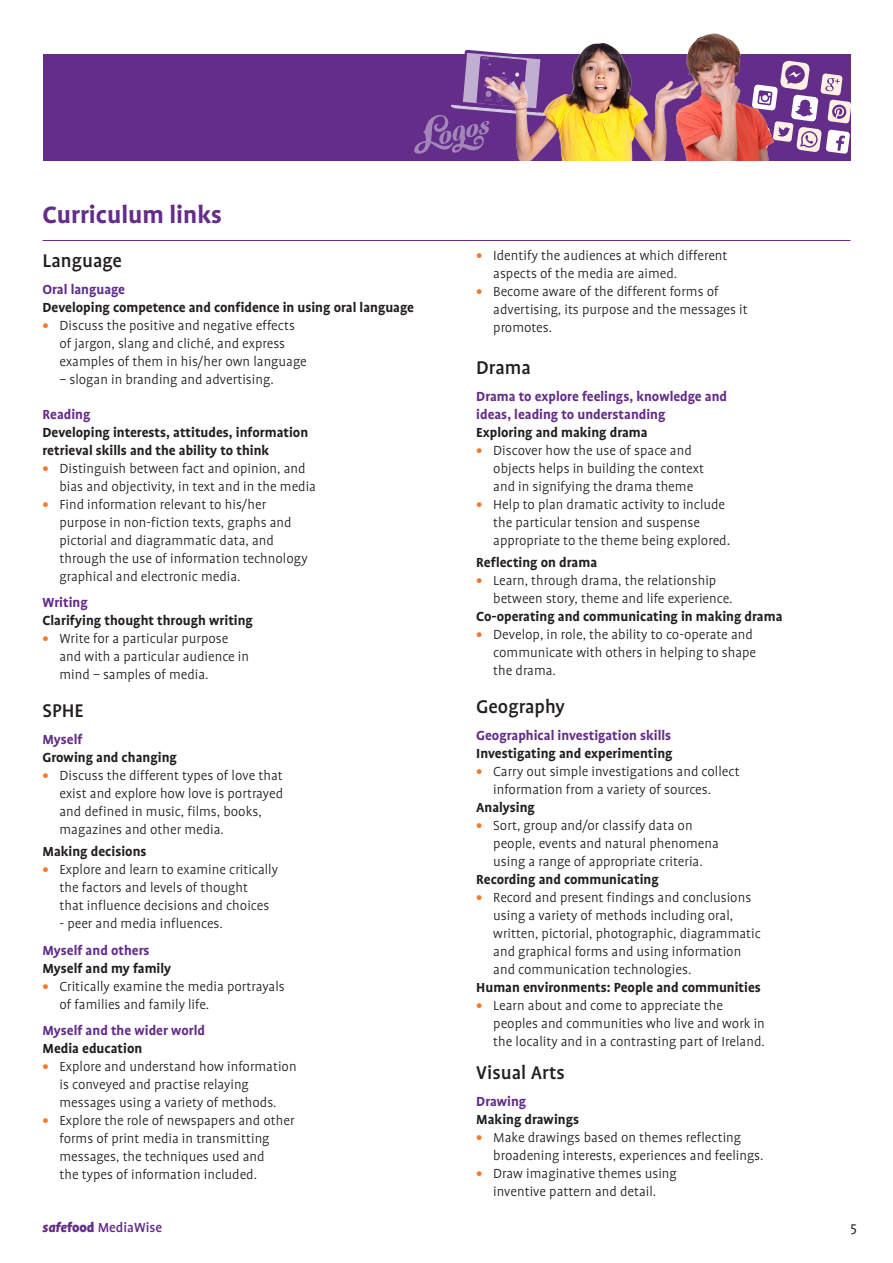
<style>
.page{position:relative;width:893px;height:1263px;background:#fff}
.page>*{position:absolute;margin:0;border:0;box-sizing:border-box;transform-origin:0 0}
.Heading_SF_Purple{font:700 27px "Profile";color:#642d89}
.Curriculum_sub1{font:500 21px "Profile";color:#231f20}
.Curriculum_sub2{font:500 21px "Profile";color:#231f20}
.Bullet{font:500 21px "Profile";color:#231f20}
.t1{font:300 15px/18px "Profile";color:#231f20}
.Curriculum_Sub3{font:700 15px/18px "Profile";color:#231f20}
.Curriculum_sub2-2{font:700 15px/18px "Profile";color:#642d89}
.t2{font:500 15px "Profile";color:#642d89}
.t3{font:15px "Profile";color:#231f20}
.s1{font-weight:700;color:#f47b2a}
.s2{font-weight:900;font-style:italic}
.s3{font-weight:900}
.s4{font-weight:400}
</style>
<div class="page">
<div style="left:43px;top:54px;width:808px;height:106px;background:#642d89"></div>
<svg style="left:414px;top:50px;width:66px;height:104px"></svg>
<img style="left:480px;top:43px;width:189px;height:117px">
<svg style="left:781px;top:60px;width:70px;height:94px"></svg>
<img style="left:669px;top:33px;width:112px;height:127px">
<hr style="left:43px;top:240px;width:807px;height:1px;background:#642d89">
<p class="Heading_SF_Purple" style="left:43px;top:201px;width:181px">Curriculum links</p>
<p class="Curriculum_sub1" style="left:43px;top:250px;width:81px">Language</p>
<p class="Curriculum_sub2-2" style="left:43px;top:280px;width:84px">Oral language</p>
<p class="Curriculum_Sub3" style="left:43px;top:298px;width:373px">Developing competence and confidence in using oral language</p>
<p class="t1" style="left:60px;top:316px;width:249px;text-indent:-17px"><span class="s1">•</span> Discuss the positive and negative effects of jargon, slang and cliché, and express examples of them in his/her own language</p>
<p class="t1" style="left:60px;top:370px;width:216px">– slogan in branding and advertising.</p>
<p class="Curriculum_sub2-2" style="left:43px;top:405px;width:49px">Reading</p>
<p class="Curriculum_Sub3" style="left:43px;top:423px;width:267px">Developing interests, attitudes, information retrieval skills and the ability to think</p>
<p class="t1" style="left:60px;top:459px;width:258px;text-indent:-17px"><span class="s1">•</span> Distinguish between fact and opinion, and bias and objectivity, in text and in the media</p>
<p class="t1" style="left:60px;top:495px;width:250px;text-indent:-17px"><span class="s1">•</span> Find information relevant to his/her purpose in non-fiction texts, graphs and pictorial and diagrammatic data, and through the use of information technology graphical and electronic media.</p>
<p class="Curriculum_sub2-2" style="left:43px;top:594px;width:47px">Writing</p>
<p class="Curriculum_Sub3" style="left:43px;top:612px;width:212px">Clarifying thought through writing</p>
<p class="t1" style="left:60px;top:630px;width:191px;text-indent:-17px"><span class="s1">•</span> Write for a particular purpose and with a particular audience in mind – samples of media.</p>
<p class="Curriculum_sub1" style="left:43px;top:700px;width:43px">SPHE</p>
<p class="Curriculum_sub2-2" style="left:43px;top:730px;width:41px">Myself</p>
<p class="Curriculum_Sub3" style="left:43px;top:748px;width:136px">Growing and changing</p>
<p class="t1" style="left:60px;top:766px;width:225px;text-indent:-17px"><span class="s1">•</span> Discuss the different types of love that exist and explore how love is portrayed and defined in music, films, books, magazines and other media.</p>
<p class="Curriculum_Sub3" style="left:43px;top:842px;width:106px">Making decisions</p>
<p class="t1" style="left:60px;top:861px;width:220px;text-indent:-17px"><span class="s1">•</span> Explore and learn to examine critically the factors and levels of thought<br>that influence decisions and choices</p>
<p class="t1" style="left:60px;top:915px;width:165px">- peer and media influences.</p>
<p class="Curriculum_sub2-2" style="left:43px;top:941px;width:109px">Myself and others</p>
<p class="Curriculum_Sub3" style="left:43px;top:959px;width:130px">Myself and my family</p>
<p class="t1" style="left:60px;top:977px;width:227px;text-indent:-17px"><span class="s1">•</span> Critically examine the media portrayals of families and family life.</p>
<p class="Curriculum_sub2-2" style="left:43px;top:1021px;width:164px">Myself and the wider world</p>
<p class="Curriculum_Sub3" style="left:43px;top:1039px;width:101px">Media education</p>
<p class="t1" style="left:60px;top:1058px;width:239px;text-indent:-17px"><span class="s1">•</span> Explore and understand how information is conveyed and practise relaying messages using a variety of methods.</p>
<p class="t1" style="left:60px;top:1112px;width:236px;text-indent:-17px"><span class="s1">•</span> Explore the role of newspapers and other forms of print media in transmitting messages, the techniques used and<br>the types of information included.</p>
<p class="t2" style="left:43px;top:1220px;width:121px"><span class="s2">safe</span><span class="s3">food</span> MediaWise</p>
<p class="t1" style="left:493px;top:247px;width:236px;text-indent:-17px"><span class="s1">•</span> Identify the audiences at which different aspects of the media are aimed.</p>
<p class="t1" style="left:493px;top:283px;width:256px;text-indent:-17px"><span class="s1">•</span> Become aware of the different forms of advertising, its purpose and the messages it promotes.</p>
<p class="Bullet" style="left:476px;top:357px;width:56px">Drama</p>
<p class="Curriculum_sub2-2" style="left:476px;top:387px;width:252px">Drama to explore feelings, knowledge and ideas, leading to understanding</p>
<p class="Curriculum_Sub3" style="left:476px;top:423px;width:173px">Exploring and making drama</p>
<p class="t1" style="left:493px;top:441px;width:212px;text-indent:-17px"><span class="s1">•</span> Discover how the use of space and objects helps in building the context and in signifying the drama theme</p>
<p class="t1" style="left:493px;top:495px;width:238px;text-indent:-17px"><span class="s1">•</span> Help to plan dramatic activity to include the particular tension and suspense appropriate to the theme being explored<span class="s4">.</span></p>
<p class="Curriculum_Sub3" style="left:476px;top:553px;width:122px">Reflecting on drama</p>
<p class="t1" style="left:493px;top:572px;width:241px;text-indent:-17px"><span class="s1">•</span> Learn, through drama, the relationship between story, theme and life experience.</p>
<p class="Curriculum_Sub3" style="left:476px;top:607px;width:308px">Co-operating and communicating in making drama</p>
<p class="t1" style="left:493px;top:626px;width:264px;text-indent:-17px"><span class="s1">•</span> Develop, in role, the ability to co-operate and communicate with others in helping to shape the drama.</p>
<p class="Curriculum_sub1" style="left:476px;top:696px;width:90px">Geography</p>
<p class="Curriculum_sub2-2" style="left:476px;top:726px;width:197px">Geographical investigation skills</p>
<p class="Curriculum_Sub3" style="left:476px;top:744px;width:198px">Investigating and experimenting</p>
<p class="t1" style="left:493px;top:762px;width:248px;text-indent:-17px"><span class="s1">•</span> Carry out simple investigations and collect information from a variety of sources.</p>
<p class="Curriculum_Sub3" style="left:476px;top:798px;width:60px">Analysing</p>
<p class="t1" style="left:493px;top:816px;width:227px;text-indent:-17px"><span class="s1">•</span> Sort, group and/or classify data on people, events and natural phenomena using a range of appropriate criteria.</p>
<p class="Curriculum_Sub3" style="left:476px;top:870px;width:184px">Recording and communicating</p>
<p class="t1" style="left:493px;top:888px;width:269px;text-indent:-17px"><span class="s1">•</span> Record and present findings and conclusions using a variety of methods including oral, written, pictorial, photographic, diagrammatic and graphical forms and using information and communication technologies.</p>
<p class="Curriculum_Sub3" style="left:476px;top:978px;width:286px">Human environments: People and communities</p>
<p class="t1" style="left:493px;top:996px;width:273px;text-indent:-17px"><span class="s1">•</span> Learn about and come to appreciate the peoples and communities who live and work in the locality and in a contrasting part of Ireland.</p>
<p class="Curriculum_sub2" style="left:476px;top:1062px;width:90px">Visual Arts</p>
<p class="Curriculum_sub2-2" style="left:476px;top:1092px;width:52px">Drawing</p>
<p class="Curriculum_Sub3" style="left:476px;top:1110px;width:104px">Making drawings</p>
<p class="t1" style="left:493px;top:1128px;width:272px;text-indent:-17px"><span class="s1">•</span> Make drawings based on themes reflecting broadening interests, experiences and feelings.</p>
<p class="t1" style="left:476px;top:1164px;width:202px;text-align:center"><span class="s1">•</span> Draw imaginative themes using inventive pattern and detail.</p>
<p class="t3" style="left:850px;top:1220px;width:8px">5</p>
</div>
